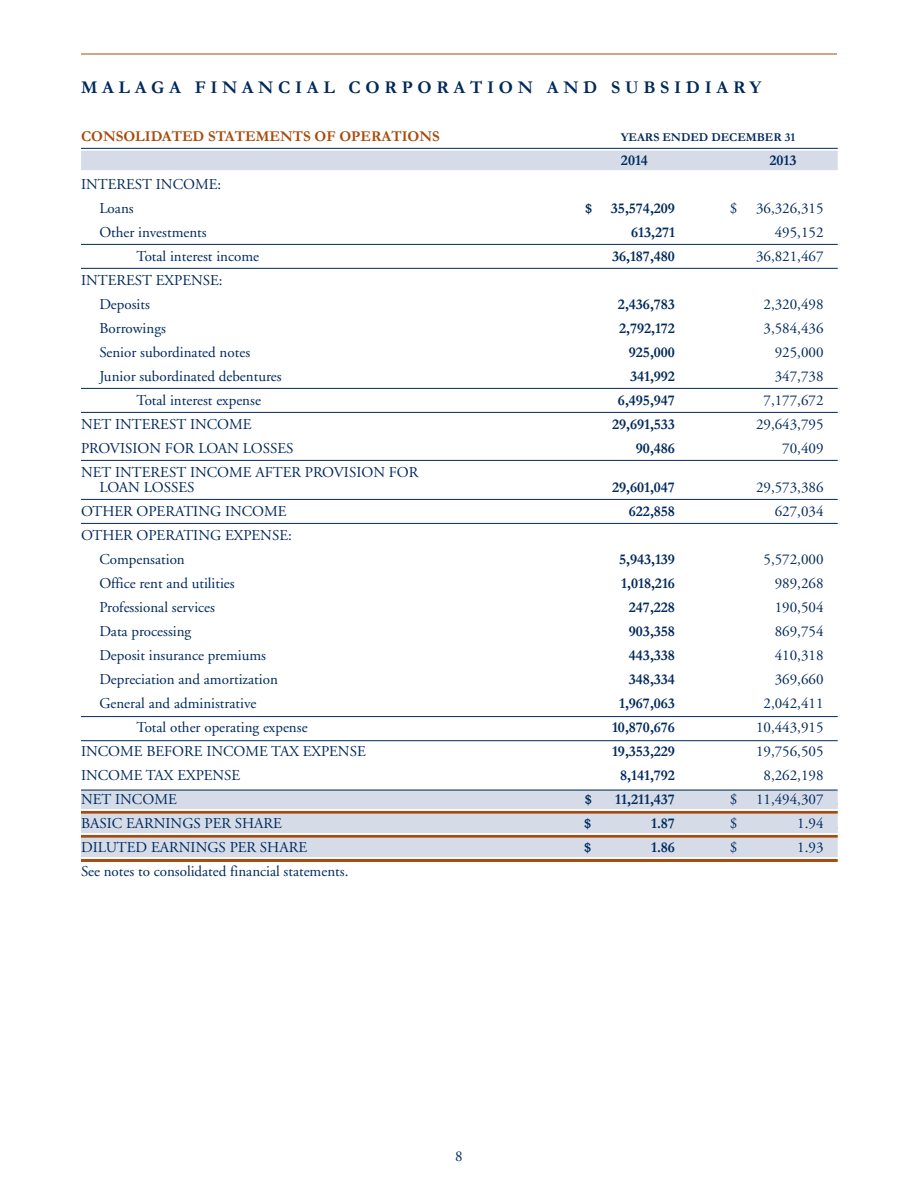
<style>
.page{position:relative;width:918px;height:1188px;background:#fff}
.page>*{position:absolute;margin:0;border:0;box-sizing:border-box;transform-origin:0 0}
.t1{font:700 18px "Garamond";letter-spacing:.26em;color:#00295c}
.t2{font:15px/24px "Adobe Garamond";color:#00295c}
.t3{font:700 15px "Garamond";color:#00295c}
.t4{font:700 15px "Garamond";color:#a84b0d}
.t5{font:700 12px "Garamond";color:#00295c}
</style>
<div class="page">
<hr style="left:81px;top:54px;width:756px;height:1px;background:#a84b0d">
<hr style="left:81px;top:148px;width:757px;height:1px;background:#00295c">
<div style="left:81px;top:151px;width:757px;height:19px;background:#d5dce8"></div>
<hr style="left:81px;top:244px;width:757px;height:1px;background:#00295c">
<hr style="left:81px;top:268px;width:757px;height:1px;background:#00295c">
<hr style="left:81px;top:388px;width:757px;height:1px;background:#00295c">
<hr style="left:81px;top:412px;width:757px;height:1px;background:#00295c">
<hr style="left:81px;top:460px;width:757px;height:1px;background:#00295c">
<hr style="left:81px;top:499px;width:757px;height:1px;background:#00295c">
<hr style="left:81px;top:523px;width:757px;height:1px;background:#00295c">
<hr style="left:81px;top:716px;width:757px;height:1px;background:#00295c">
<hr style="left:81px;top:740px;width:757px;height:1px;background:#00295c">
<div style="left:81px;top:790px;width:757px;height:19px;background:#d5dce8"></div>
<hr style="left:81px;top:811px;width:757px;height:3px;background:#a84b0d">
<div style="left:81px;top:814px;width:757px;height:19px;background:#d5dce8"></div>
<hr style="left:81px;top:835px;width:757px;height:3px;background:#a84b0d">
<div style="left:81px;top:838px;width:757px;height:19px;background:#d5dce8"></div>
<hr style="left:81px;top:859px;width:757px;height:3px;background:#a84b0d">
<hr style="left:81px;top:790px;width:757px;height:1px;background:#00295c">
<p class="t1" style="left:81px;top:76px;width:682px">MALAGA FINANCIAL CORPORATION AND SUBSIDIARY</p>
<p class="t4" style="left:81px;top:127px;width:360px">CONSOLIDATED STATEMENTS OF OPERATIONS</p>
<p class="t5" style="left:621px;top:130px;width:176px">YEARS ENDED DECEMBER 31</p>
<p class="t3" style="left:621px;top:151px;width:29px">2014</p>
<p class="t3" style="left:769px;top:151px;width:29px">2013</p>
<p class="t2" style="left:99px;top:172px;width:123px;text-indent:-18px">INTEREST INCOME:<br>Loans</p>
<p class="t3" style="left:585px;top:199px;width:9px">$</p>
<p class="t3" style="left:611px;top:199px;width:66px">35,574,209</p>
<p class="t2" style="left:730px;top:196px;width:9px">$</p>
<p class="t2" style="left:756px;top:196px;width:69px">36,326,315</p>
<p class="t2" style="left:99px;top:220px;width:109px">Other investments</p>
<p class="t3" style="left:631px;top:223px;width:45px">613,271</p>
<p class="t2" style="left:775px;top:220px;width:50px">495,152</p>
<p class="t2" style="left:137px;top:244px;width:124px">Total interest income</p>
<p class="t3" style="left:612px;top:247px;width:64px">36,187,480</p>
<p class="t2" style="left:756px;top:244px;width:69px">36,821,467</p>
<p class="t2" style="left:99px;top:268px;width:125px;text-indent:-18px">INTEREST EXPENSE:<br>Deposits</p>
<p class="t3" style="left:618px;top:295px;width:59px">2,436,783</p>
<p class="t2" style="left:764px;top:292px;width:61px">2,320,498</p>
<p class="t2" style="left:99px;top:316px;width:68px">Borrowings</p>
<p class="t3" style="left:619px;top:319px;width:57px">2,792,172</p>
<p class="t2" style="left:764px;top:316px;width:61px">3,584,436</p>
<p class="t2" style="left:99px;top:340px;width:152px">Senior subordinated notes</p>
<p class="t3" style="left:629px;top:343px;width:48px">925,000</p>
<p class="t2" style="left:775px;top:340px;width:50px">925,000</p>
<p class="t2" style="left:99px;top:364px;width:184px">Junior subordinated debentures</p>
<p class="t3" style="left:630px;top:367px;width:47px">341,992</p>
<p class="t2" style="left:775px;top:364px;width:50px">347,738</p>
<p class="t2" style="left:137px;top:388px;width:126px">Total interest expense</p>
<p class="t3" style="left:618px;top:391px;width:59px">6,495,947</p>
<p class="t2" style="left:764px;top:388px;width:61px">7,177,672</p>
<p class="t2" style="left:81px;top:412px;width:172px">NET INTEREST INCOME</p>
<p class="t3" style="left:612px;top:415px;width:64px">29,691,533</p>
<p class="t2" style="left:756px;top:412px;width:69px">29,643,795</p>
<p class="t2" style="left:81px;top:436px;width:214px">PROVISION FOR LOAN LOSSES</p>
<p class="t3" style="left:636px;top:439px;width:41px">90,486</p>
<p class="t2" style="left:782px;top:436px;width:43px">70,409</p>
<p class="t2" style="left:99px;top:465px;width:321px;line-height:15px;text-indent:-18px">NET INTEREST INCOME AFTER PROVISION FOR<br>LOAN LOSSES</p>
<p class="t3" style="left:612px;top:478px;width:64px">29,601,047</p>
<p class="t2" style="left:756px;top:475px;width:69px">29,573,386</p>
<p class="t2" style="left:81px;top:499px;width:207px">OTHER OPERATING INCOME</p>
<p class="t3" style="left:629px;top:502px;width:48px">622,858</p>
<p class="t2" style="left:775px;top:499px;width:50px">627,034</p>
<p class="t2" style="left:99px;top:523px;width:194px;text-indent:-18px">OTHER OPERATING EXPENSE:<br>Compensation</p>
<p class="t3" style="left:619px;top:550px;width:57px">5,943,139</p>
<p class="t2" style="left:764px;top:547px;width:61px">5,572,000</p>
<p class="t2" style="left:99px;top:571px;width:137px">Office rent and utilities</p>
<p class="t3" style="left:621px;top:574px;width:55px">1,018,216</p>
<p class="t2" style="left:775px;top:571px;width:50px">989,268</p>
<p class="t2" style="left:99px;top:595px;width:117px">Professional services</p>
<p class="t3" style="left:629px;top:598px;width:48px">247,228</p>
<p class="t2" style="left:775px;top:595px;width:50px">190,504</p>
<p class="t2" style="left:99px;top:619px;width:93px">Data processing</p>
<p class="t3" style="left:629px;top:622px;width:48px">903,358</p>
<p class="t2" style="left:775px;top:619px;width:50px">869,754</p>
<p class="t2" style="left:99px;top:643px;width:168px">Deposit insurance premiums</p>
<p class="t3" style="left:629px;top:646px;width:48px">443,338</p>
<p class="t2" style="left:775px;top:643px;width:50px">410,318</p>
<p class="t2" style="left:99px;top:667px;width:180px">Depreciation and amortization</p>
<p class="t3" style="left:629px;top:670px;width:48px">348,334</p>
<p class="t2" style="left:775px;top:667px;width:50px">369,660</p>
<p class="t2" style="left:99px;top:691px;width:159px">General and administrative</p>
<p class="t3" style="left:619px;top:694px;width:57px">1,967,063</p>
<p class="t2" style="left:764px;top:691px;width:61px">2,042,411</p>
<p class="t2" style="left:137px;top:715px;width:173px">Total other operating expense</p>
<p class="t3" style="left:612px;top:718px;width:64px">10,870,676</p>
<p class="t2" style="left:756px;top:715px;width:69px">10,443,915</p>
<p class="t2" style="left:81px;top:739px;width:286px">INCOME BEFORE INCOME TAX EXPENSE</p>
<p class="t3" style="left:612px;top:742px;width:64px">19,353,229</p>
<p class="t2" style="left:756px;top:739px;width:69px">19,756,505</p>
<p class="t2" style="left:81px;top:763px;width:161px">INCOME TAX EXPENSE</p>
<p class="t3" style="left:620px;top:766px;width:56px">8,141,792</p>
<p class="t2" style="left:764px;top:763px;width:61px">8,262,198</p>
<p class="t2" style="left:81px;top:787px;width:97px">NET INCOME</p>
<p class="t3" style="left:585px;top:790px;width:9px">$</p>
<p class="t3" style="left:615px;top:790px;width:61px">11,211,437</p>
<p class="t2" style="left:730px;top:787px;width:9px">$</p>
<p class="t2" style="left:756px;top:787px;width:69px">11,494,307</p>
<p class="t2" style="left:81px;top:811px;width:203px">BASIC EARNINGS PER SHARE</p>
<p class="t3" style="left:584px;top:814px;width:9px">$</p>
<p class="t3" style="left:651px;top:814px;width:25px">1.87</p>
<p class="t2" style="left:730px;top:811px;width:9px">$</p>
<p class="t2" style="left:797px;top:811px;width:28px">1.94</p>
<p class="t2" style="left:81px;top:835px;width:228px">DILUTED EARNINGS PER SHARE</p>
<p class="t3" style="left:584px;top:838px;width:9px">$</p>
<p class="t3" style="left:651px;top:838px;width:25px">1.86</p>
<p class="t2" style="left:730px;top:835px;width:9px">$</p>
<p class="t2" style="left:797px;top:835px;width:28px">1.93</p>
<p class="t2" style="left:81px;top:859px;width:269px">See notes to consolidated financial statements.</p>
<p class="t2" style="left:455px;top:1145px;width:9px">8</p>
</div>
